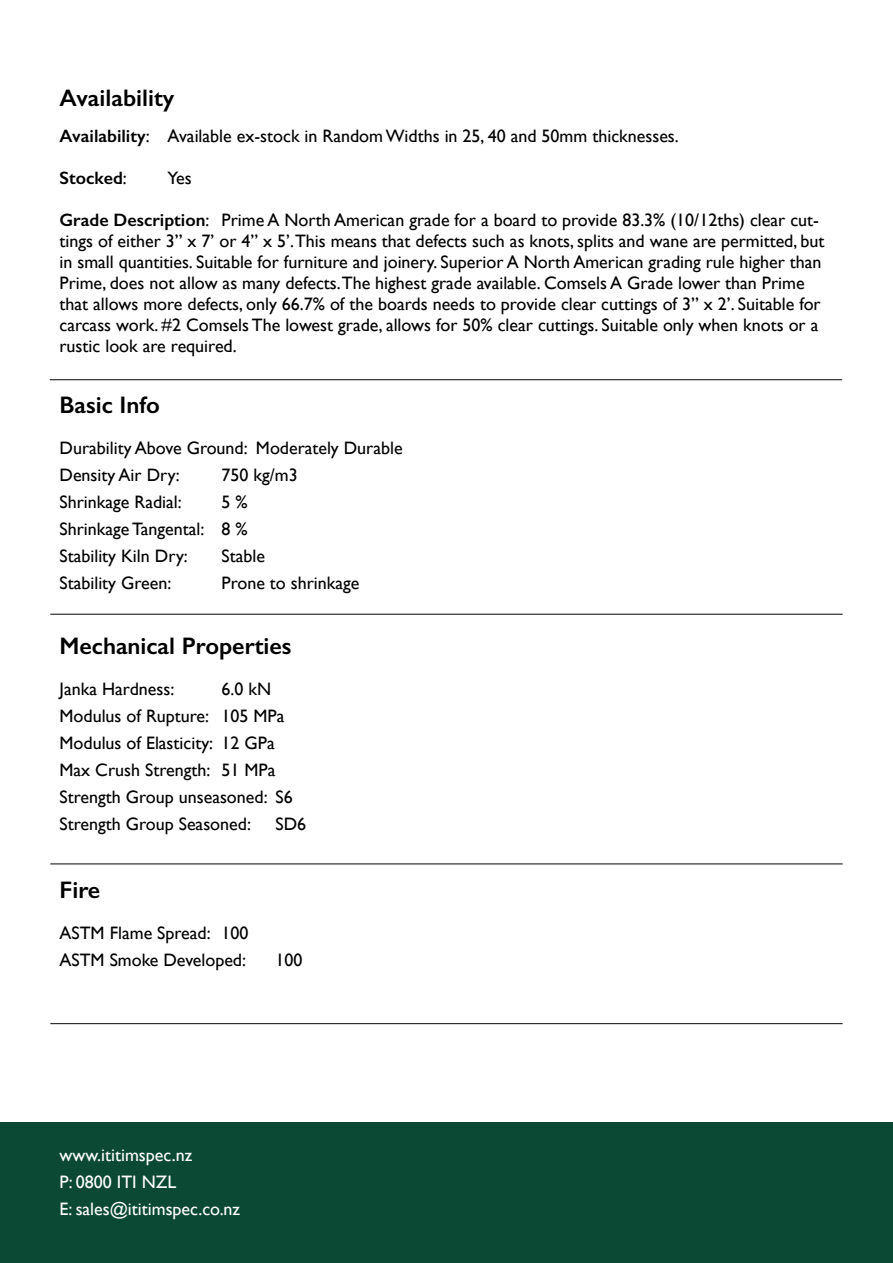
<style>
.page{position:relative;width:893px;height:1263px;background:#fff}
.page>*{position:absolute;margin:0;border:0;box-sizing:border-box;transform-origin:0 0}
.t1{font:600 24px "Gill Sans";color:#000}
.t2{font:18px/27px "Gill Sans";color:#000}
.t3{font:18px/27px "Gill Sans";color:#fff}
.t4{font:600 18px "Gill Sans";color:#000}
.s1{font-weight:600}
.s2{font-weight:400}
</style>
<div class="page">
<hr style="left:50px;top:614px;width:793px;height:1px;background:#231f20">
<hr style="left:50px;top:863px;width:793px;height:1px;background:#231f20">
<hr style="left:50px;top:1023px;width:793px;height:1px;background:#231f20">
<hr style="left:50px;top:379px;width:792px;height:1px;background:#231f20">
<div style="left:0;top:1123px;width:893px;height:140px;background:#0b4934"></div>
<h1 class="t1" style="left:60px;top:83px;width:116px">Availability</h1>
<p class="t2" style="left:60px;top:122px;width:621px"><span class="s1">Availability</span>: Available ex-stock in Random Widths in 25, 40 and 50mm thicknesses.</p>
<p class="t4" style="left:60px;top:167px;width:69px">Stocked<span class="s2">:</span></p>
<p class="t2" style="left:168px;top:164px;width:26px">Yes</p>
<p class="t2" style="left:60px;top:209px;width:767px;line-height:21px"><span class="s1">Grade Description</span>: Prime A North American grade for a board to provide 83.3% (10/12ths) clear cut&shy;tings of either 3” x 7’ or 4” x 5’.This means that defects such as knots, splits and wane are permitted, but in small quantities. Suitable for furniture and joinery. Superior A North American grading rule higher than Prime, does not allow as many defects.The highest grade available. Comsels A Grade lower than Prime that allows more defects, only 66.7% of the boards needs to provide clear cuttings of 3” x 2’. Suitable for carcass work. #2 Comsels The lowest grade, allows for 50% clear cuttings. Suitable only when knots or a rustic look are required.</p>
<h1 class="t1" style="left:60px;top:391px;width:102px">Basic Info</h1>
<p class="t2" style="left:60px;top:434px;width:345px">Durability Above Ground: Moderately Durable<br>Density Air Dry:</p>
<p class="t2" style="left:222px;top:461px;width:78px">750 kg/m3</p>
<p class="t2" style="left:60px;top:488px;width:190px;text-align:justify;text-indent:162px">5 % Shrinkage Tangental: 8 % Stability Kiln Dry:</p>
<p class="t2" style="left:60px;top:488px;width:124px">Shrinkage Radial:</p>
<p class="t2" style="left:222px;top:542px;width:45px">Stable</p>
<p class="t2" style="left:60px;top:569px;width:113px">Stability Green:</p>
<p class="t2" style="left:222px;top:569px;width:139px">Prone to shrinkage</p>
<h1 class="t1" style="left:60px;top:632px;width:234px">Mechanical Properties</h1>
<p class="t2" style="left:60px;top:675px;width:116px">Janka Hardness:</p>
<p class="t2" style="left:60px;top:675px;width:235px;text-indent:162px">6.0 kN<br>Modulus of Rupture: 105 MPa<br>Modulus of Elasticity: 12 GPa<br>Max Crush Strength: 51 MPa<br>Strength Group unseasoned: S6<br>Strength Group Seasoned:</p>
<p class="t2" style="left:276px;top:810px;width:32px">SD6</p>
<h1 class="t1" style="left:60px;top:875px;width:42px">Fire</h1>
<p class="t2" style="left:60px;top:919px;width:190px">ASTM Flame Spread: 100<br>ASTM Smoke Developed:</p>
<p class="t2" style="left:276px;top:946px;width:28px">100</p>
<p class="t3" style="left:60px;top:1141px;width:182px">www.ititimspec.nz<br>P: 0800 ITI NZL<br>E: sales@ititimspec.co.nz</p>
</div>
